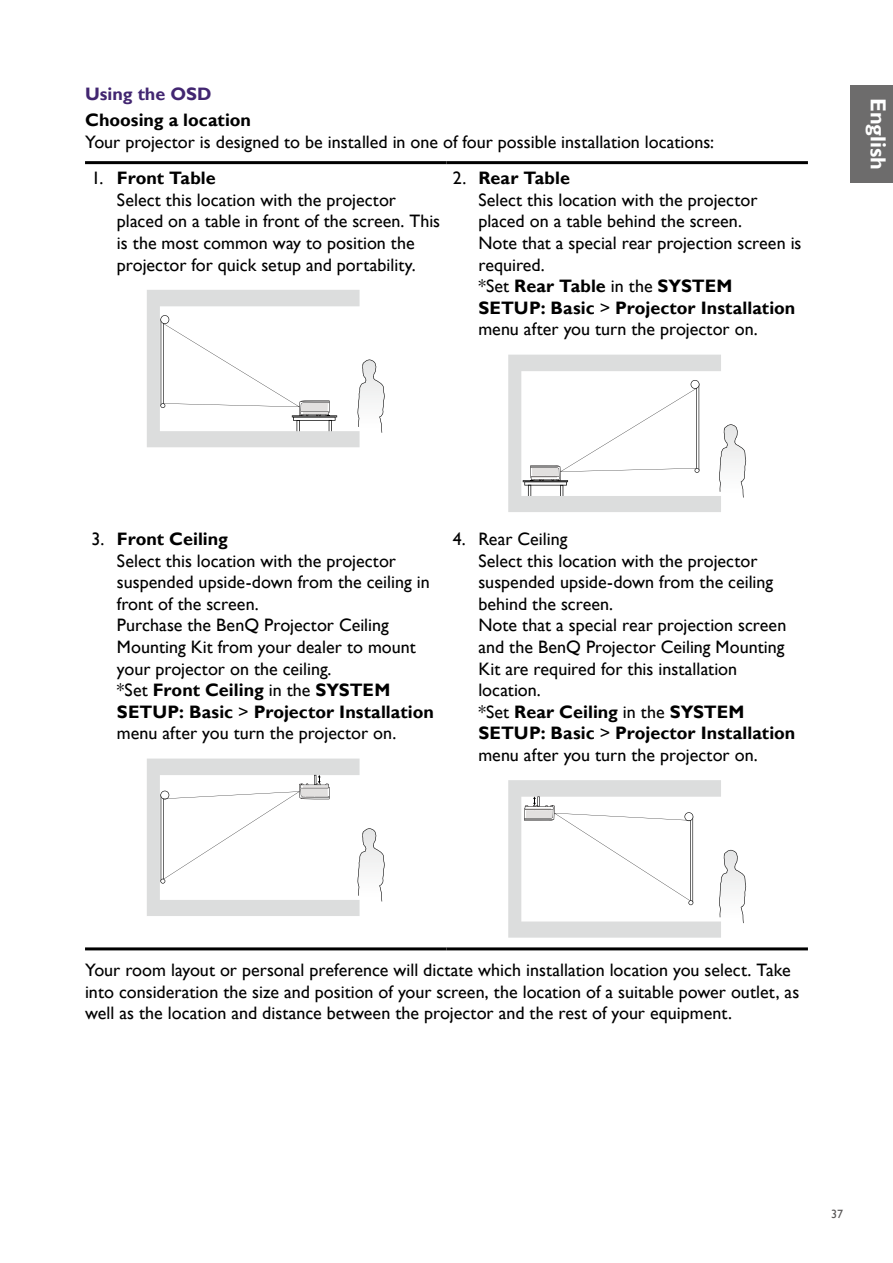
<style>
.page{position:relative;width:893px;height:1263px;background:#fff}
.page>*{position:absolute;margin:0;border:0;box-sizing:border-box;transform-origin:0 0}
.t1{font:700 21.75px "Gill Sans";color:#fff}
.t2{font:18px/21.6px "Gill Sans";color:#000}
.t3{font:700 18px "Gill Sans";color:#000}
.t4{font:700 18px "Gill Sans";color:#422671}
.t5{font:12px "Gill Sans";color:#595757}
.s1{font-weight:700}
</style>
<div class="page">
<div style="left:850px;top:85px;width:43px;height:97px;background:#6d6c6c"></div>
<hr style="left:85px;top:161px;width:361px;height:3px;background:#000">
<hr style="left:446px;top:161px;width:362px;height:3px;background:#000">
<hr style="left:85px;top:947px;width:361px;height:3px;background:#000">
<hr style="left:446px;top:947px;width:362px;height:3px;background:#000">
<svg style="left:147px;top:290px;width:238px;height:157px"></svg>
<svg style="left:508px;top:355px;width:239px;height:157px"></svg>
<svg style="left:147px;top:758px;width:238px;height:158px"></svg>
<svg style="left:508px;top:780px;width:239px;height:158px"></svg>
<p class="t4" style="left:85px;top:83px;width:128px">Using the OSD</p>
<p class="t3" style="left:85px;top:109px;width:168px">Choosing a location</p>
<p class="t2" style="left:85px;top:131px;width:631px">Your projector is designed to be installed in one of four possible installation locations:</p>
<p class="t2" style="left:117px;top:168px;width:325px;text-indent:-26px">1. <span class="s1">Front Table<br></span>Select this location with the projector placed on a table in front of the screen. This is the most common way to position the projector for quick setup and portability.</p>
<p class="t2" style="left:478px;top:168px;width:325px;text-indent:-26px">2. <span class="s1">Rear Table<br></span>Select this location with the projector placed on a table behind the screen.<br>Note that a special rear projection screen is required.<br>*Set <span class="s1">Rear Table</span> in the <span class="s1">SYSTEM<br>SETUP: Basic</span> &gt; <span class="s1">Projector Installation </span>menu after you turn the projector on.</p>
<p class="t1" style="left:891px;top:98px;width:74px;rotate:90deg">English</p>
<p class="t2" style="left:117px;top:528px;width:319px;text-indent:-26px">3. <span class="s1">Front Ceiling<br></span>Select this location with the projector suspended upside-down from the ceiling in front of the screen.<br>Purchase the BenQ Projector Ceiling Mounting Kit from your dealer to mount your projector on the ceiling.<br>*Set <span class="s1">Front Ceiling</span> in the <span class="s1">SYSTEM SETUP: Basic</span> &gt; <span class="s1">Projector Installation </span>menu after you turn the projector on.</p>
<p class="t2" style="left:478px;top:528px;width:319px;text-indent:-26px">4. Rear Ceiling<br>Select this location with the projector suspended upside-down from the ceiling behind the screen.<br>Note that a special rear projection screen and the BenQ Projector Ceiling Mounting<br>Kit are required for this installation location.<br>*Set <span class="s1">Rear Ceiling</span> in the <span class="s1">SYSTEM<br>SETUP: Basic</span> &gt; <span class="s1">Projector Installation </span>menu after you turn the projector on.</p>
<p class="t2" style="left:85px;top:960px;width:716px">Your room layout or personal preference will dictate which installation location you select. Take into consideration the size and position of your screen, the location of a suitable power outlet, as well as the location and distance between the projector and the rest of your equipment.</p>
<p class="t5" style="left:831px;top:1207px;width:13px">37</p>
</div>
